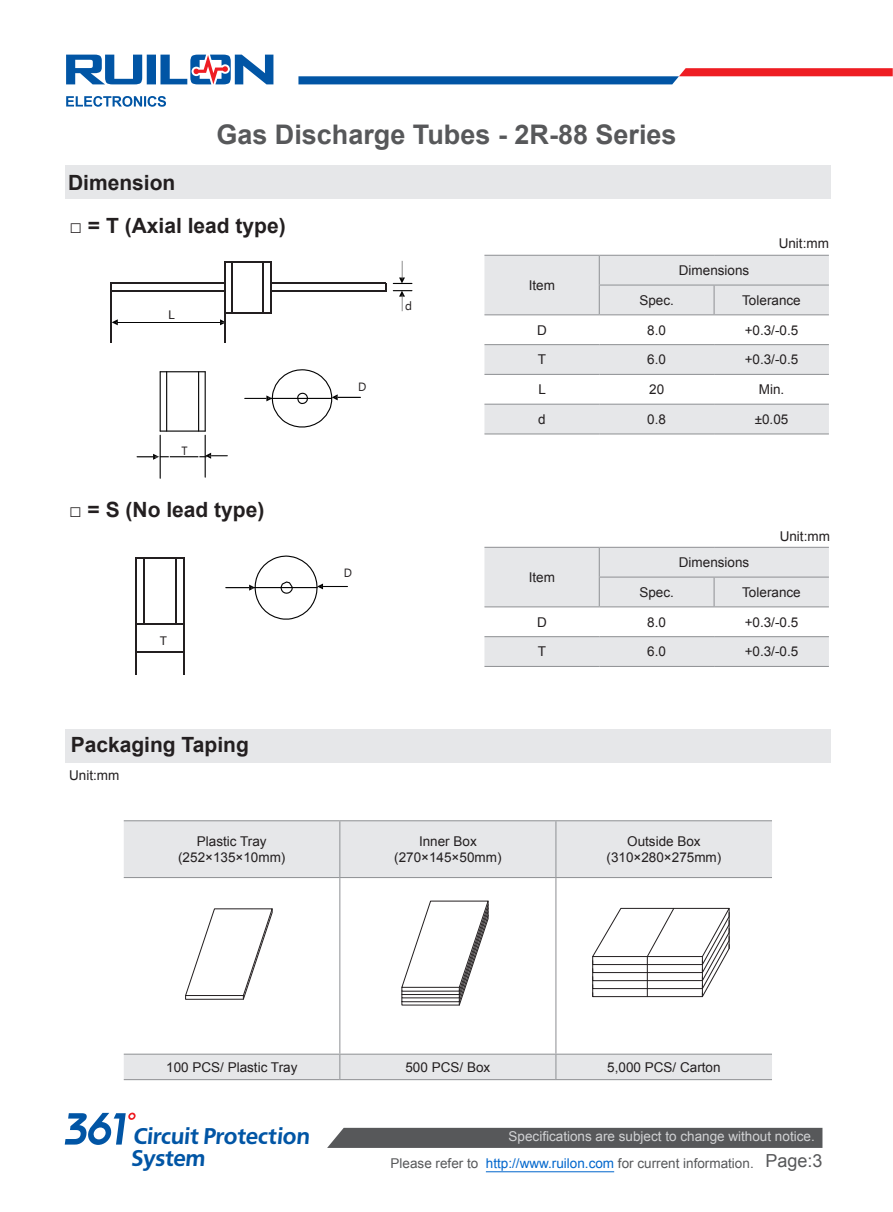
<style>
.page{position:relative;width:893px;height:1212px;background:#fff}
.page>*{position:absolute;margin:0;border:0;box-sizing:border-box;transform-origin:0 0}
.t1{font:700 27px "Arial";color:#57585a}
.t2{font:700 22.95px/21.8px "Frutiger";color:#0155a5}
.t3{font:700 21px "Arial";color:#231f20}
.t4{font:18px "Arial";color:#57585a}
.t5{font:13.5px "Arial";color:#231f20}
.t6{font:13.5px/26.4px "Arial";color:#d1d2d4}
.t7{font:12px "Ebrima";color:#231f20}
.t8{font:12px "Arial";color:#231f20}
.s1{color:#57585a}
.s2{color:#06c}
</style>
<div class="page">
<svg style="left:298px;top:68px;width:595px;height:16px"></svg>
<svg style="left:66px;top:96px;width:100px;height:11px"></svg>
<svg style="left:66px;top:55px;width:207px;height:29px"></svg>
<svg style="left:65px;top:1112px;width:71px;height:33px"></svg>
<div style="left:327px;top:1128px;width:495px;height:20px;background:#57585a"></div>
<hr style="left:486px;top:1171px;width:128px;height:1px;background:#06c">
<div style="left:124px;top:821px;width:648px;height:56px;background:#e6e7e9"></div>
<svg style="left:340px;top:878px;width:389px;height:175px"></svg>
<hr style="left:124px;top:820px;width:216px;height:1px;background:#939598">
<hr style="left:124px;top:877px;width:216px;height:1px;background:#939598">
<hr style="left:124px;top:1053px;width:216px;height:2px;background:#939598">
<hr style="left:124px;top:1079px;width:216px;height:1px;background:#939598">
<hr style="left:340px;top:820px;width:216px;height:1px;background:#939598">
<hr style="left:339px;top:821px;width:1px;height:56px;background:#939598">
<hr style="left:556px;top:820px;width:216px;height:1px;background:#939598">
<hr style="left:555px;top:821px;width:1px;height:56px;background:#939598">
<hr style="left:340px;top:877px;width:216px;height:1px;background:#939598">
<hr style="left:339px;top:878px;width:1px;height:175px;background:#939598">
<hr style="left:556px;top:877px;width:216px;height:1px;background:#939598">
<hr style="left:555px;top:878px;width:1px;height:175px;background:#939598">
<hr style="left:340px;top:1053px;width:216px;height:2px;background:#939598">
<hr style="left:556px;top:1053px;width:216px;height:2px;background:#939598">
<div style="left:124px;top:1054px;width:648px;height:25px;background:#e6e7e9"></div>
<hr style="left:340px;top:1079px;width:216px;height:1px;background:#939598">
<hr style="left:556px;top:1079px;width:216px;height:1px;background:#939598">
<div style="left:65px;top:165px;width:765px;height:34px;background:#e6e7e9"></div>
<div style="left:65px;top:729px;width:765px;height:33px;background:#e6e7e9"></div>
<svg style="left:225px;top:555px;width:123px;height:65px"></svg>
<hr style="left:254px;top:587px;width:63px;height:1px;background:#030303">
<hr style="left:144px;top:558px;width:32px;height:1px;background:#231f20">
<hr style="left:135px;top:559px;width:1px;height:64px;background:#231f20">
<hr style="left:143px;top:559px;width:1px;height:64px;background:#231f20">
<hr style="left:176px;top:559px;width:1px;height:64px;background:#231f20">
<hr style="left:184px;top:559px;width:1px;height:64px;background:#231f20">
<hr style="left:136px;top:623px;width:48px;height:1px;background:#231f20">
<hr style="left:136px;top:651px;width:48px;height:1px;background:#231f20">
<svg style="left:135px;top:623px;width:1px;height:52px"></svg>
<svg style="left:184px;top:623px;width:1px;height:52px"></svg>
<svg style="left:393px;top:290px;width:19px;height:21px"></svg>
<svg style="left:393px;top:261px;width:19px;height:23px"></svg>
<hr style="left:118px;top:322px;width:102px;height:1px;background:#030303">
<svg style="left:244px;top:369px;width:117px;height:59px"></svg>
<hr style="left:271px;top:398px;width:61px;height:1px;background:#030303">
<svg style="left:137px;top:454px;width:22px;height:6px"></svg>
<svg style="left:206px;top:453px;width:22px;height:6px"></svg>
<hr style="left:160px;top:456px;width:46px;height:1px;background:#030303">
<hr style="left:160px;top:372px;width:1px;height:59px;background:#030303">
<hr style="left:198px;top:372px;width:1px;height:59px;background:#030303">
<hr style="left:166px;top:372px;width:1px;height:59px;background:#030303">
<hr style="left:205px;top:372px;width:1px;height:59px;background:#030303">
<hr style="left:160px;top:430px;width:45px;height:2px;background:#030303">
<hr style="left:160px;top:371px;width:45px;height:1px;background:#030303">
<hr style="left:160px;top:435px;width:1px;height:43px;background:#030303">
<hr style="left:205px;top:435px;width:1px;height:42px;background:#030303">
<hr style="left:111px;top:283px;width:113px;height:1px;background:#231f20">
<hr style="left:271px;top:283px;width:115px;height:1px;background:#231f20">
<hr style="left:112px;top:290px;width:112px;height:1px;background:#231f20">
<hr style="left:271px;top:290px;width:116px;height:1px;background:#231f20">
<svg style="left:111px;top:284px;width:7px;height:59px"></svg>
<svg style="left:220px;top:261px;width:51px;height:82px"></svg>
<svg style="left:185px;top:908px;width:88px;height:92px"></svg>
<svg style="left:401px;top:901px;width:88px;height:104px"></svg>
<svg style="left:592px;top:908px;width:138px;height:89px"></svg>
<hr style="left:592px;top:956px;width:1px;height:40px;background:#231f20">
<hr style="left:702px;top:956px;width:1px;height:40px;background:#231f20">
<hr style="left:729px;top:908px;width:1px;height:40px;background:#231f20">
<hr style="left:647px;top:956px;width:1px;height:40px;background:#231f20">
<svg style="left:484px;top:345px;width:345px;height:88px;fill:#e6e7e9"></svg>
<hr style="left:484px;top:374px;width:115px;height:1px;background:#939598">
<hr style="left:599px;top:374px;width:115px;height:1px;background:#939598">
<hr style="left:714px;top:374px;width:115px;height:1px;background:#939598">
<hr style="left:484px;top:404px;width:115px;height:1px;background:#939598">
<hr style="left:599px;top:404px;width:115px;height:1px;background:#939598">
<hr style="left:714px;top:404px;width:115px;height:1px;background:#939598">
<hr style="left:484px;top:433px;width:115px;height:1px;background:#939598">
<hr style="left:599px;top:433px;width:115px;height:1px;background:#939598">
<hr style="left:714px;top:433px;width:115px;height:1px;background:#939598">
<hr style="left:484px;top:255px;width:115px;height:1px;background:#939598">
<hr style="left:599px;top:255px;width:115px;height:1px;background:#939598">
<hr style="left:714px;top:255px;width:115px;height:1px;background:#939598">
<svg style="left:484px;top:256px;width:345px;height:89px"></svg>
<hr style="left:599px;top:314px;width:115px;height:1px;background:#939598">
<hr style="left:714px;top:314px;width:115px;height:1px;background:#939598">
<hr style="left:484px;top:666px;width:115px;height:1px;background:#939598">
<hr style="left:599px;top:666px;width:115px;height:1px;background:#939598">
<hr style="left:714px;top:666px;width:115px;height:1px;background:#939598">
<svg style="left:484px;top:547px;width:345px;height:119px"></svg>
<hr style="left:599px;top:606px;width:115px;height:1px;background:#939598">
<hr style="left:714px;top:606px;width:115px;height:1px;background:#939598">
<p class="t3" style="left:68px;top:169px;width:109px">Dimension</p>
<h1 class="t1" style="left:216px;top:117px;width:462px">Gas Discharge Tubes - 2R-88 Series</h1>
<p class="t3" style="left:69px;top:212px;width:218px">□ = T (Axial lead type)</p>
<p class="t5" style="left:529px;top:276px;width:28px">Item</p>
<p class="t5" style="left:679px;top:261px;width:72px">Dimensions</p>
<p class="t5" style="left:779px;top:235px;width:52px">Unit:mm</p>
<p class="t8" style="left:169px;top:307px;width:8px">L</p>
<p class="t7" style="left:181px;top:442px;width:8px">T</p>
<p class="t3" style="left:69px;top:495px;width:197px">□ = S (No lead type)</p>
<p class="t8" style="left:160px;top:633px;width:9px">T</p>
<p class="t3" style="left:71px;top:730px;width:180px">Packaging Taping</p>
<p class="t5" style="left:69px;top:766px;width:52px">Unit:mm</p>
<p class="t5" style="left:197px;top:832px;width:71px">Plastic Tray</p>
<p class="t5" style="left:178px;top:848px;width:109px">(252×135×10mm)</p>
<p class="t7" style="left:358px;top:378px;width:10px">D</p>
<p class="t7" style="left:405px;top:297px;width:8px">d</p>
<p class="t7" style="left:344px;top:564px;width:10px">D</p>
<p class="t5" style="left:639px;top:291px;width:36px">Spec.</p>
<p class="t5" style="left:742px;top:291px;width:60px">Tolerance</p>
<p class="t5" style="left:537px;top:321px;width:11px">D</p>
<p class="t5" style="left:647px;top:321px;width:20px">8.0</p>
<p class="t5" style="left:745px;top:321px;width:55px">+0.3/-0.5</p>
<p class="t5" style="left:538px;top:351px;width:10px">T</p>
<p class="t5" style="left:647px;top:351px;width:20px">6.0</p>
<p class="t5" style="left:745px;top:351px;width:55px">+0.3/-0.5</p>
<p class="t5" style="left:538px;top:380px;width:9px">L</p>
<p class="t5" style="left:649px;top:380px;width:17px">20</p>
<p class="t5" style="left:759px;top:380px;width:27px">Min.</p>
<p class="t5" style="left:538px;top:410px;width:9px">d</p>
<p class="t5" style="left:647px;top:410px;width:20px">0.8</p>
<p class="t5" style="left:755px;top:410px;width:35px">±0.05</p>
<p class="t5" style="left:529px;top:568px;width:28px">Item</p>
<p class="t5" style="left:679px;top:553px;width:72px">Dimensions</p>
<p class="t5" style="left:780px;top:527px;width:52px">Unit:mm</p>
<p class="t5" style="left:639px;top:583px;width:36px">Spec.</p>
<p class="t5" style="left:742px;top:583px;width:60px">Tolerance</p>
<p class="t5" style="left:537px;top:613px;width:11px">D</p>
<p class="t5" style="left:647px;top:613px;width:20px">8.0</p>
<p class="t5" style="left:745px;top:613px;width:55px">+0.3/-0.5</p>
<p class="t5" style="left:538px;top:643px;width:10px">T</p>
<p class="t5" style="left:647px;top:643px;width:20px">6.0</p>
<p class="t5" style="left:745px;top:643px;width:55px">+0.3/-0.5</p>
<p class="t5" style="left:419px;top:832px;width:59px">Inner Box</p>
<p class="t5" style="left:394px;top:848px;width:109px">(270×145×50mm)</p>
<p class="t5" style="left:627px;top:832px;width:75px">Outside Box</p>
<p class="t5" style="left:606px;top:848px;width:116px">(310×280×275mm)</p>
<p class="t5" style="left:166px;top:1058px;width:133px">100 PCS/ Plastic Tray</p>
<p class="t5" style="left:405px;top:1058px;width:86px">500 PCS/ Box</p>
<p class="t5" style="left:607px;top:1058px;width:115px">5,000 PCS/ Carton</p>
<h2 class="t2" style="left:130px;top:1127px;width:183px">Circuit Protection<br>System</h2>
<p class="t6" style="left:391px;top:1123px;width:426px;text-indent:118px">Specifications are subject to change without notice.<br><span class="s1">Please refer to</span> <span class="s2">http://www.ruilon.com</span> <span class="s1">for current information.</span></p>
<h3 class="t4" style="left:765px;top:1148px;width:59px">Page:3</h3>
</div>
